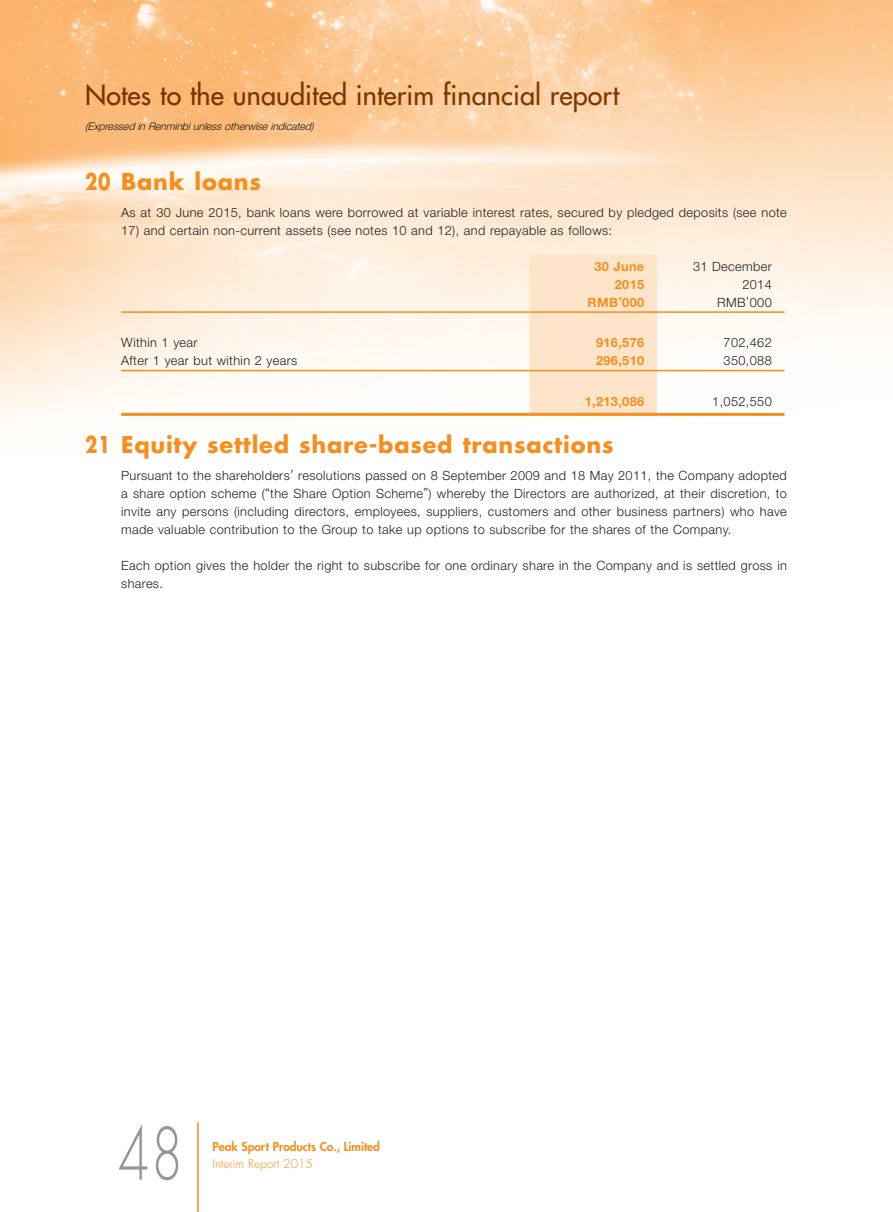
<style>
.page{position:relative;width:893px;height:1212px;background:#fff}
.page>*{position:absolute;margin:0;border:0;box-sizing:border-box;transform-origin:0 0}
.t1{font:300 70.2px "Futura Std";color:#939598;scale:.73 1}
.t2{font:500 27px "Futura Std";letter-spacing:.005em;color:#7d4500}
.Heading_1{font:700 22.5px "Futura Std";letter-spacing:.035em;color:#f68e1e;scale:.8 1}
.Body_Text{font:300 12.75px/18px "Helvetica Neue LT Std";letter-spacing:.03em;color:#231f20;text-align:justify}
.Body_Text-2{font:700 12.75px "Helvetica Neue LT Std";letter-spacing:.03em;color:#f68e1e}
.t3{font:800 12px "Futura Std";letter-spacing:-.005em;color:#f68e1e}
.t4{font:300 12px "Futura Std";letter-spacing:-.005em;color:#f68e1e}
.t5{font:italic 300 10.5px "Helvetica Neue LT Std";color:#231f20}
</style>
<div class="page">
<img style="left:0;top:0;width:893px;height:421px">
<hr style="left:197px;top:1122px;width:2px;height:90px;background:#f68e1e">
<div style="left:529px;top:254px;width:128px;height:159px;background:#fee5c9"></div>
<hr style="left:121px;top:311px;width:408px;height:2px;background:#f68e1e">
<hr style="left:529px;top:311px;width:128px;height:2px;background:#f68e1e">
<hr style="left:657px;top:311px;width:127px;height:2px;background:#f68e1e">
<hr style="left:121px;top:370px;width:408px;height:1px;background:#f68e1e">
<hr style="left:529px;top:370px;width:128px;height:1px;background:#f68e1e">
<hr style="left:657px;top:370px;width:127px;height:1px;background:#f68e1e">
<hr style="left:121px;top:413px;width:408px;height:3px;background:#f68e1e">
<hr style="left:529px;top:413px;width:128px;height:3px;background:#f68e1e">
<hr style="left:657px;top:413px;width:127px;height:3px;background:#f68e1e">
<h2 class="t2" style="left:85px;top:78px;width:536px">Notes to the unaudited interim financial report</h2>
<p class="t5" style="left:85px;top:120px;width:231px">(Expressed in Renminbi unless otherwise indicated)</p>
<p class="Heading_1" style="left:85px;top:167px;width:221px">20 Bank loans</p>
<p class="Body_Text" style="left:121px;top:203px;width:667px">As at 30 June 2015, bank loans were borrowed at variable interest rates, secured by pledged deposits (see note</p>
<p class="Body_Text" style="left:121px;top:221px;width:492px">17) and certain non-current assets (see notes 10 and 12), and repayable as follows:</p>
<p class="Body_Text-2" style="left:594px;top:258px;width:51px">30 June</p>
<p class="Body_Text-2" style="left:615px;top:276px;width:31px">2015</p>
<p class="Body_Text" style="left:693px;top:257px;width:80px">31 December</p>
<p class="Body_Text" style="left:742px;top:275px;width:31px">2014</p>
<p class="Body_Text-2" style="left:587px;top:294px;width:58px">RMB’000</p>
<p class="Body_Text" style="left:717px;top:293px;width:56px">RMB’000</p>
<p class="Body_Text" style="left:121px;top:333px;width:78px">Within 1 year</p>
<p class="Body_Text-2" style="left:596px;top:335px;width:50px">916,576</p>
<p class="Body_Text" style="left:724px;top:333px;width:50px">702,462</p>
<p class="Body_Text" style="left:121px;top:351px;width:178px">After 1 year but within 2 years</p>
<p class="Body_Text-2" style="left:596px;top:353px;width:50px">296,510</p>
<p class="Body_Text" style="left:724px;top:351px;width:50px">350,088</p>
<p class="Body_Text-2" style="left:585px;top:393px;width:61px">1,213,086</p>
<p class="Body_Text" style="left:712px;top:392px;width:61px">1,052,550</p>
<p class="Heading_1" style="left:85px;top:430px;width:662px">21 Equity settled share-based transactions</p>
<p class="Body_Text" style="left:121px;top:466px;width:667px">Pursuant to the shareholders’ resolutions passed on 8 September 2009 and 18 May 2011, the Company adopted a share option scheme (“the Share Option Scheme”) whereby the Directors are authorized, at their discretion, to invite any persons (including directors, employees, suppliers, customers and other business partners) who have made valuable contribution to the Group to take up options to subscribe for the shares of the Company.</p>
<p class="Body_Text" style="left:121px;top:556px;width:667px">Each option gives the holder the right to subscribe for one ordinary share in the Company and is settled gross in shares.</p>
<h1 class="t1" style="left:118px;top:1111px;width:90px">48</h1>
<p class="t3" style="left:213px;top:1139px;width:169px">Peak Sport Products Co., Limited</p>
<p class="t4" style="left:213px;top:1156px;width:102px">Interim Report 2015</p>
</div>
